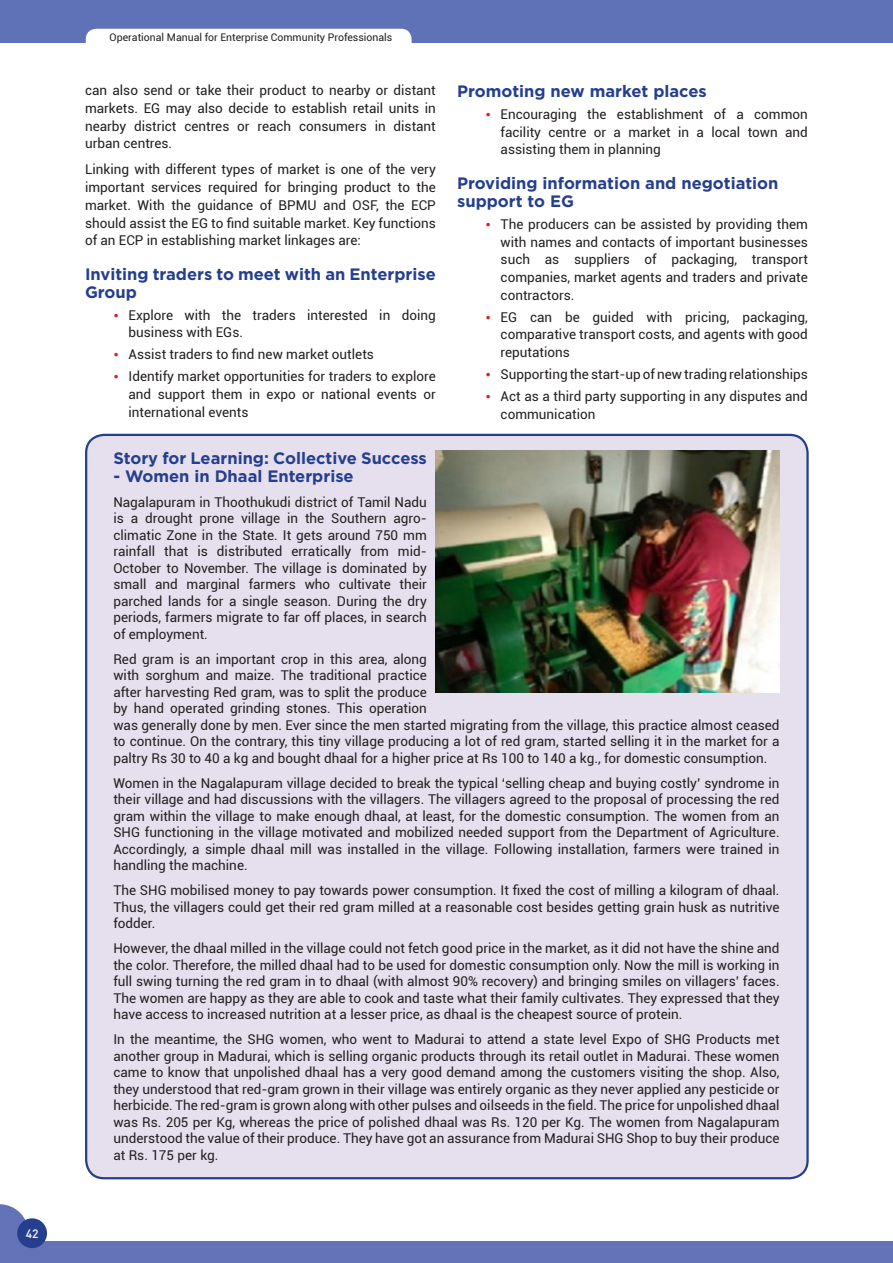
<style>
.page{position:relative;width:893px;height:1263px;background:#fff}
.page>*{position:absolute;margin:0;border:0;box-sizing:border-box;transform-origin:0 0}
.t1{font:700 16.5px/17.7px "Gotham";color:#253f8e}
.t2{font:13.5px/16.5px "Roboto";color:#231f20;text-align:justify}
.t3{font:500 12px "DIN";color:#fff}
.t4{font:10.5px "Roboto";color:#231f20}
</style>
<div class="page">
<svg style="left:0;top:1204px;width:25px;height:37px"></svg>
<div style="left:0;top:1241px;width:893px;height:22px;background:#6473b7"></div>
<div style="left:0;top:0;width:893px;height:43px;background:#6072b7"></div>
<div style="left:17px;top:1218px;width:30px;height:30px;background:#253f8e;border-radius:50%"></div>
<div style="left:86px;top:29px;width:326px;height:25px;background:#fff;border-radius:10px"></div>
<div style="left:86px;top:435px;width:721px;height:743px;background:#e6dfee;border-radius:18px"></div>
<img style="left:436px;top:451px;width:344px;height:241px">
<p class="t3" style="left:26px;top:1225px;width:14px">42</p>
<p class="t4" style="left:110px;top:30px;width:284px">Operational Manual for Enterprise Community Professionals</p>
<p class="t2" style="left:85px;top:81px;width:352px;line-height:17.7px">can also send or take their product to nearby or distant markets. EG may also decide to establish retail units in nearby district centres or reach consumers in distant urban centres.</p>
<p class="t2" style="left:85px;top:160px;width:352px;line-height:17.7px">Linking with different types of market is one of the very important services required for bringing product to the market. With the guidance of BPMU</p>
<p class="t2" style="left:85px;top:196px;width:352px;line-height:17.7px;text-indent:238px">and OSF, the ECP should assist the EG to find suitable market. Key functions of an ECP in establishing market linkages are:</p>
<p class="t1" style="left:85px;top:265px;width:352px">Inviting traders to meet with an Enterprise<br>Group</p>
<p class="t2" style="left:129px;top:305px;width:309px;line-height:17.7px">Explore with the traders interested in doing business with EGs.</p>
<p class="t2" style="left:129px;top:343px;width:309px;line-height:21.9px">Assist traders to find new market outlets<br>Identify market opportunities for traders to explore</p>
<p class="t2" style="left:129px;top:385px;width:309px;line-height:17.7px">and support them in expo or national events or international events</p>
<p class="t1" style="left:457px;top:82px;width:251px">Promoting new market places</p>
<p class="t2" style="left:501px;top:105px;width:309px;line-height:17.7px">Encouraging the establishment of a common facility centre or a market in a local town and assisting them in planning</p>
<p class="t1" style="left:457px;top:174px;width:323px">Providing information and negotiation support to EG</p>
<p class="t2" style="left:501px;top:215px;width:309px;line-height:17.7px">The producers can be assisted by providing them with names and contacts of important businesses such as suppliers of packaging, transport companies, market agents and traders and private contractors.</p>
<p class="t2" style="left:501px;top:307px;width:309px;line-height:17.7px">EG can be guided with pricing, packaging, comparative transport costs, and agents with good reputations</p>
<p class="t2" style="left:501px;top:363px;width:309px;line-height:21.9px">Supporting the start-up of new trading relationships<br>Act as a third party supporting in any disputes and</p>
<p class="t2" style="left:501px;top:405px;width:96px">communication</p>
<p class="t1" style="left:113px;top:448px;width:315px">Story for Learning: Collective Success</p>
<p class="t1" style="left:113px;top:466px;width:242px">- Women in Dhaal Enterprise</p>
<p class="t2" style="left:113px;top:493px;width:315px">Nagalapuram in Thoothukudi district of Tamil Nadu is a drought prone village in the Southern agro&shy;climatic Zone in the State. It gets around 750 mm rainfall that is distributed erratically from mid-October to November. The village is dominated by small and marginal farmers who cultivate their parched lands for a single season. During the dry periods, farmers migrate to far off places, in search of employment.</p>
<p class="t2" style="left:113px;top:650px;width:668px;text-align:left">Red gram is an important crop in this area, along<br>with sorghum and maize. The traditional practice<br>after harvesting Red gram, was to split the produce<br>by hand operated grinding stones. This operation<br>was generally done by men. Ever since the men started migrating from the village, this practice almost ceased to continue. On the contrary, this tiny village producing a lot of red gram, started selling it in the market for a paltry Rs 30 to 40 a kg and bought dhaal for a higher price at Rs 100 to 140 a kg., for domestic consumption.</p>
<p class="t2" style="left:113px;top:774px;width:668px">Women in the Nagalapuram village decided to break the typical ‘selling cheap and buying costly’ syndrome in their village and had discussions with the villagers. The villagers agreed to the proposal of processing the red gram within the village to make enough dhaal, at least, for the domestic consumption. The women from an SHG functioning in the village motivated and mobilized needed support from the Department of Agriculture.<br>Accordingly, a simple dhaal mill was installed in the village. Following installation, farmers were trained in handling the machine.</p>
<p class="t2" style="left:113px;top:881px;width:668px">The SHG mobilised money to pay towards power consumption. It fixed the cost of milling a kilogram of dhaal.<br>Thus, the villagers could get their red gram milled at a reasonable cost besides getting grain husk as nutritive fodder.</p>
<p class="t2" style="left:113px;top:939px;width:668px">However, the dhaal milled in the village could not fetch good price in the market, as it did not have the shine and the color. Therefore, the milled dhaal had to be used for domestic consumption only. Now the mill is working in full swing turning the red gram in to dhaal (with almost 90% recovery) and bringing smiles on villagers’ faces.<br>The women are happy as they are able to cook and taste what their family cultivates. They expressed that they have access to increased nutrition at a lesser price, as dhaal is the cheapest source of protein.</p>
<p class="t2" style="left:113px;top:1030px;width:668px">In the meantime, the SH G women, who went to M adurai to attend a state level Expo of SH G Products met another group in Madurai, which is selling organic products through its retail outlet in Madurai. These women came to know that unpolished dhaal has a very good demand among the customers visiting the shop. Also, they understood that red-gram grown in their village was entirely organic as they never applied any pesticide or herbicide. The red-gram is grown along with other pulses and oilseeds in the field. The price for unpolished dhaal was Rs. 205 per Kg, whereas the price of polished dhaal was Rs. 120 per Kg. The women from Nagalapuram understood the value of their produce. They have got an assurance from Madurai SHG Shop to buy their produce at Rs. 175 per kg.</p>
</div>
